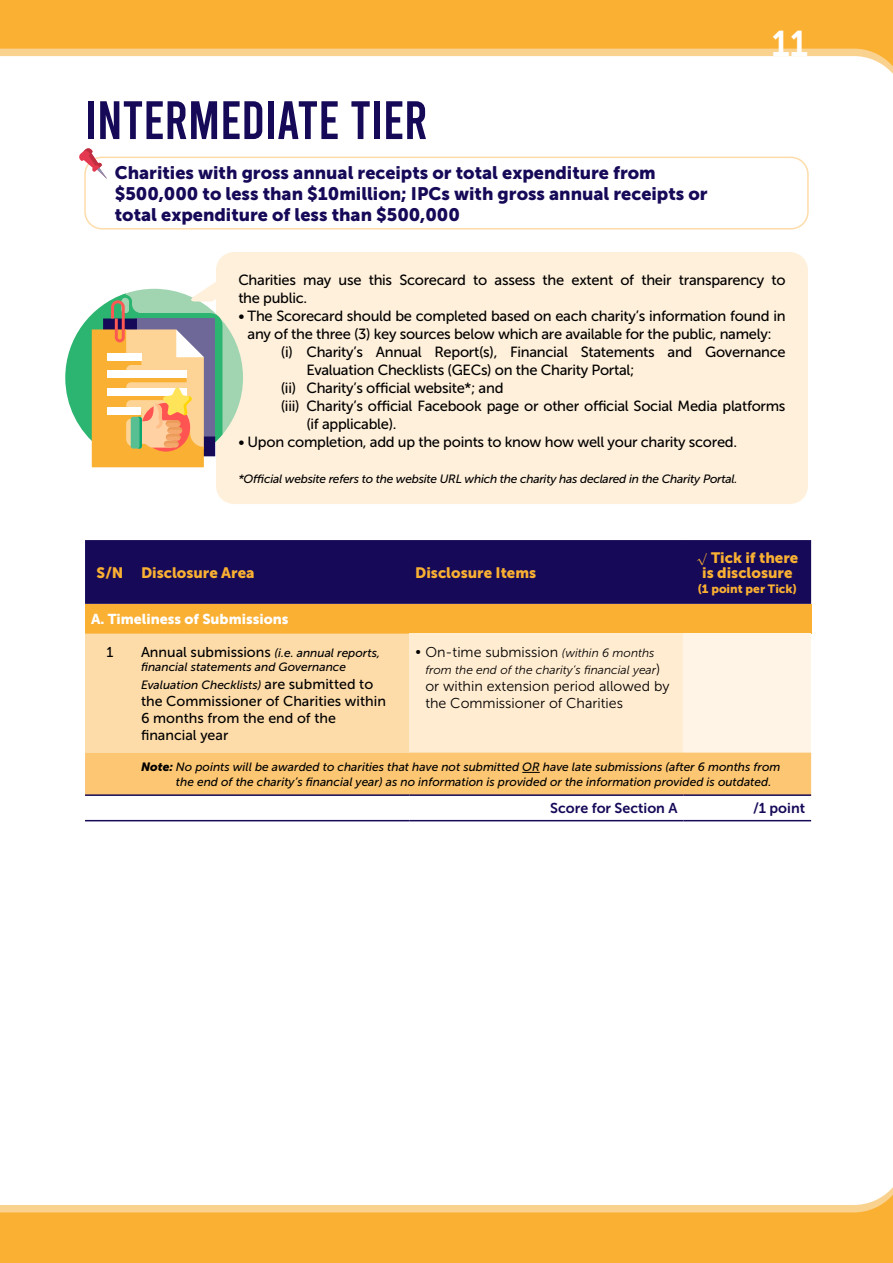
<style>
.page{position:relative;width:893px;height:1263px;background:#fff}
.page>*{position:absolute;margin:0;border:0;box-sizing:border-box;transform-origin:0 0}
.t1{font:54px "Bebas";color:#150958}
.t2{font:35.7px "Museo Sans 700";color:#fff}
.t3{font:18px/21px "Museo Sans 900";color:#150958}
.t4{font:15px/15px "Museo Sans 900";color:#fab032;text-align:center}
.t5{font:14.7px/18px "Museo Sans 500";letter-spacing:-.02em;color:#000}
.t6{font:14.25px/17.1px "Museo Sans 300";color:#000}
.t7{font:14.25px/17.1px "Museo Sans 500";color:#000}
.t8{font:14.25px "Museo Sans 900";color:#fff}
.t9{font:14.25px "Museo Sans 700";color:#150958}
.t10{font:italic 12px/14.4px "Museo Sans 500";color:#000}
.t11{font:italic 12px "Museo Sans 500";letter-spacing:-.02em;color:#000}
.t12{font:italic 12px "Museo Sans 300";color:#000}
.t13{font:12px "Museo Sans 900";color:#fab032}
.s1{font-style:normal;font-size:14.25px}
.s2{font-style:italic;font-size:12px}
.s3{font-family:"Apple Chancery"}
.s4{font-family:"Museo Sans 900"}
</style>
<div class="page">
<div style="left:0;top:1153px;width:893px;height:110px;background:#fab032"></div>
<div style="left:1px;top:1205px;width:880px;height:7px;background:#fad290"></div>
<div style="left:1px;top:1153px;width:892px;height:52px;background:#fff"></div>
<div style="left:0;top:0;width:893px;height:108px;background:#fab032"></div>
<div style="left:0;top:49px;width:880px;height:7px;background:#fad290"></div>
<div style="left:0;top:56px;width:893px;height:103px;background:#fff"></div>
<hr style="left:0;top:1153px;width:1px;height:110px;background:#1aa2dc">
<svg style="left:0;top:1153px;width:1px;height:59px"></svg>
<div style="left:216px;top:252px;width:592px;height:252px;background:#fff0db;border-radius:18px"></div>
<div style="left:84px;top:157px;width:725px;height:73px;border:2px solid #fedcaa;border-radius:17px"></div>
<div style="left:85px;top:540px;width:726px;height:64px;background:#150958"></div>
<div style="left:85px;top:604px;width:726px;height:30px;background:#fab032"></div>
<hr style="left:85px;top:794px;width:50px;height:2px;background:#150958">
<hr style="left:135px;top:794px;width:274px;height:2px;background:#150958">
<hr style="left:409px;top:794px;width:275px;height:2px;background:#150958">
<hr style="left:684px;top:794px;width:127px;height:2px;background:#150958">
<hr style="left:85px;top:820px;width:50px;height:1px;background:#150958">
<hr style="left:135px;top:820px;width:274px;height:1px;background:#150958">
<hr style="left:409px;top:820px;width:275px;height:1px;background:#150958">
<hr style="left:684px;top:820px;width:127px;height:1px;background:#150958">
<svg style="left:85px;top:634px;width:726px;height:161px;background:#fcddad"></svg>
<svg style="left:79px;top:148px;width:28px;height:31px"></svg>
<svg style="left:65px;top:282px;width:178px;height:185px"></svg>
<h1 class="t1" style="left:85px;top:93px;width:82px">INTERMEDIA</h1>
<h1 class="t1" style="left:297px;top:93px;width:92px">TE TIER</h1>
<p class="t3" style="left:115px;top:162px;width:594px">Charities with gross annual receipts or total expenditure from $500,000 to less than $10million; IPCs with gross annual receipts or total expenditure of less than $500,000</p>
<h2 class="t2" style="left:771px;top:24px;width:38px">11</h2>
<p class="t5" style="left:238px;top:271px;width:549px">Charities may use this Scorecard to assess the extent of their transparency to the public.</p>
<p class="t5" style="left:238px;top:306px;width:549px">• The Scorecard should be completed based on each charity’s information found in</p>
<p class="t5" style="left:248px;top:324px;width:526px">any of the three (3) key sources below which are available for the public, namely:</p>
<p class="t5" style="left:281px;top:342px;width:506px">(i) Charity’s Annual Report(s), Financial Statements and Governance</p>
<p class="t5" style="left:306px;top:360px;width:330px">Evaluation Checklists (GECs) on the Charity Portal;</p>
<p class="t5" style="left:281px;top:378px;width:224px">(ii) Charity’s official website*; and</p>
<p class="t5" style="left:281px;top:396px;width:506px">(iii) Charity’s official Facebook page or other official Social Media platforms</p>
<p class="t5" style="left:306px;top:415px;width:92px">(if applicable).</p>
<p class="t5" style="left:238px;top:432px;width:500px">• Upon completion, add up the points to know how well your charity scored.</p>
<p class="t11" style="left:238px;top:472px;width:501px">*Official website refers to the website URL which the charity has declared in the Charity Portal.</p>
<p class="t4" style="left:97px;top:565px;width:159px">S/N Disclosure Area</p>
<p class="t4" style="left:415px;top:565px;width:122px">Disclosure Items</p>
<p class="t8" style="left:91px;top:611px;width:199px">A. Timeliness of Submissions</p>
<p class="t7" style="left:107px;top:644px;width:8px">1</p>
<p class="t10" style="left:141px;top:646px;width:241px"><span class="s1">Annual submissions</span> (i.e. annual reports, financial statements and Governance</p>
<p class="t10" style="left:141px;top:677px;width:234px">Evaluation Checklists) <span class="s1">are submitted to</span></p>
<p class="t7" style="left:141px;top:692px;width:246px">the Commissioner of Charities within<br>6 months from the end of the financial year</p>
<p class="t6" style="left:415px;top:644px;width:241px">• On-time submission <span class="s2">(within 6 months</span></p>
<p class="t12" style="left:425px;top:663px;width:236px">from the end of the charity’s financial year<span class="s1">)</span></p>
<p class="t6" style="left:425px;top:678px;width:246px">or within extension period allowed by the Commissioner of Charities</p>
<p class="t4" style="left:696px;top:550px;width:103px"><span class="s3">√</span> Tick if there is disclosure</p>
<p class="t13" style="left:698px;top:582px;width:100px">(1 point per Tick)</p>
<p class="t10" style="left:176px;top:760px;width:606px;text-indent:-35px"><span class="s4">Note:</span> No points will be awarded to charities that have not submitted OR have late submissions (after 6 months from the end of the charity’s financial year) as no information is provided or the information provided is outdated.</p>
<p class="t9" style="left:550px;top:800px;width:129px">Score for Section A</p>
<p class="t9" style="left:753px;top:800px;width:54px">/1 point</p>
</div>
